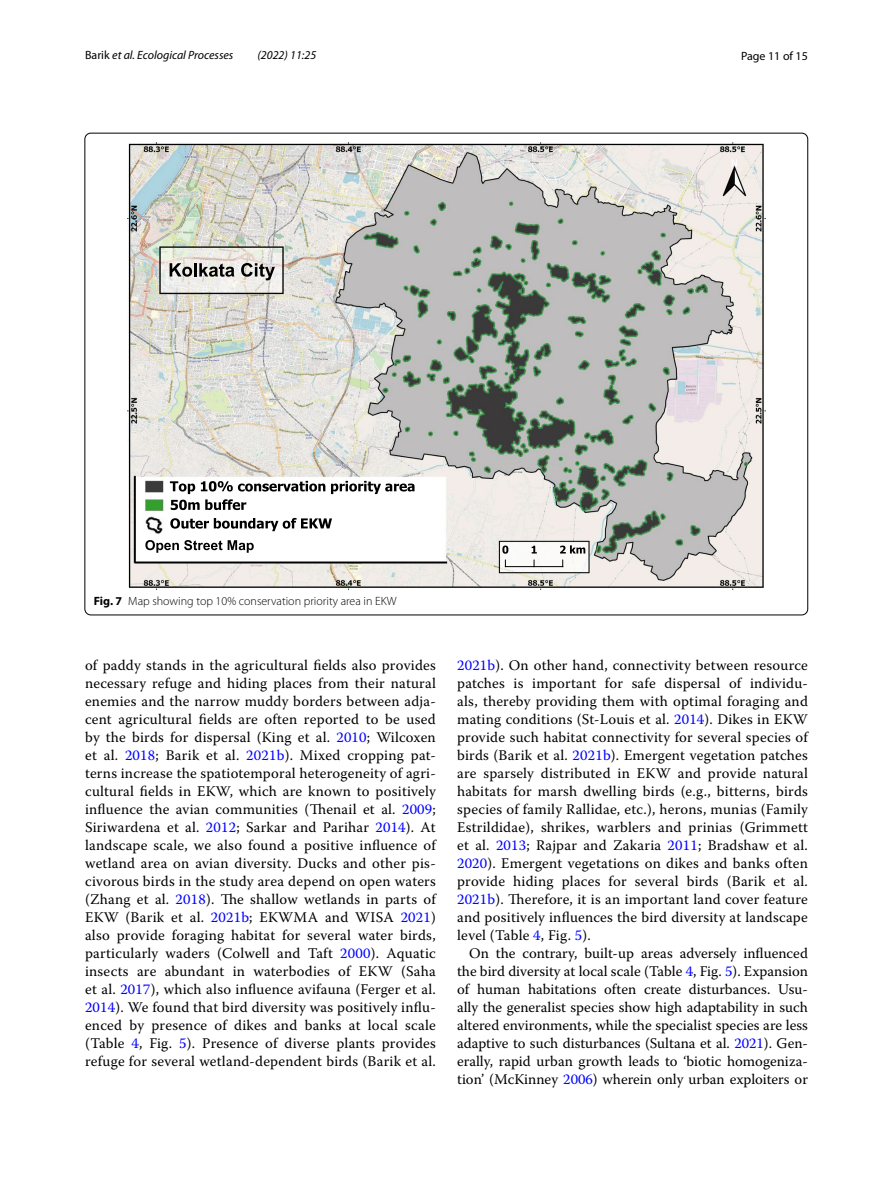
<style>
.page{position:relative;width:893px;height:1187px;background:#fff}
.page>*{position:absolute;margin:0;border:0;box-sizing:border-box;transform-origin:0 0}
.t1{font:14.7px/18px "Warnock Pro";letter-spacing:.015em;color:#000;text-align:justify}
.t2{font:300 12px "Myriad Pro";color:#000}
.t3{font:italic 12px "Myriad Pro";color:#000}
.t4{font:12px "Myriad Pro";color:#000}
.s1{font-style:normal}
.s2{font-weight:700}
.s3{color:#00f}
</style>
<div class="page">
<svg style="left:129px;top:144px;width:635px;height:443px;background:#cacac5"></svg>
<hr style="left:505px;top:566px;width:58px;height:1px;background:#000">
<svg style="left:502px;top:545px;width:6px;height:8px"></svg>
<svg style="left:532px;top:545px;width:5px;height:8px"></svg>
<svg style="left:560px;top:545px;width:25px;height:8px"></svg>
<svg style="left:170px;top:263px;width:64px;height:14px"></svg>
<svg style="left:241px;top:263px;width:34px;height:17px"></svg>
<svg style="left:331px;top:481px;width:83px;height:13px"></svg>
<svg style="left:170px;top:481px;width:155px;height:29px"></svg>
<svg style="left:170px;top:518px;width:162px;height:13px"></svg>
<svg style="left:145px;top:540px;width:109px;height:12px"></svg>
<p class="t3" style="left:85px;top:48px;width:150px"><span class="s1">Barik</span> et al. Ecological Processes</p>
<p class="t3" style="left:257px;top:48px;width:60px">(2022) 11:25</p>
<p class="t4" style="left:741px;top:48px;width:68px">Page 11 of 15</p>
<p class="t2" style="left:94px;top:594px;width:304px"><span class="s2">Fig. 7</span> Map showing top 10% conservation priority area in EKW</p>
<p class="t1" style="left:85px;top:655px;width:352px">of paddy stands in the agricultural fields also provides necessary refuge and hiding places from their natural enemies and the narrow muddy borders between adja&shy;cent agricultural fields are often reported to be used by the birds for dispersal (King et al. <span class="s3">2010</span>; Wilcoxen et al. <span class="s3">2018</span>; Barik et al. <span class="s3">2021b</span>). Mixed cropping pat&shy;terns increase the spatiotemporal heterogeneity of agri&shy;cultural fields in EKW, which are known to positively influence the avian communities (Thenail et al. <span class="s3">2009</span>; Siriwardena et al. <span class="s3">2012</span>; Sarkar and Parihar <span class="s3">2014</span>). At landscape scale, we also found a positive influence of wetland area on avian diversity. Ducks and other pis&shy;civorous birds in the study area depend on open waters (Zhang et al. <span class="s3">2018</span>). The shallow wetlands in parts of EKW (Barik et al. <span class="s3">2021b</span>; EKWMA and WISA <span class="s3">2021</span>) also provide foraging habitat for several water birds, particularly waders (Colwell and Taft <span class="s3">2000</span>). Aquatic insects are abundant in waterbodies of EKW (Saha et al. <span class="s3">2017</span>), which also influence avifauna (Ferger et al.<br><span class="s3">2014</span>). We found that bird diversity was positively influ&shy;enced by presence of dikes and banks at local scale (Table <span class="s3">4</span>, Fig. <span class="s3">5</span>). Presence of diverse plants provides refuge for several wetland-dependent birds (Barik et al.</p>
<p class="t1" style="left:457px;top:655px;width:352px"><span class="s3">2021b</span>). On other hand, connectivity between resource patches is important for safe dispersal of individu&shy;als, thereby providing them with optimal foraging and mating conditions (St-Louis et al. <span class="s3">2014</span>). Dikes in EKW provide such habitat connectivity for several species of birds (Barik et al. <span class="s3">2021b</span>). Emergent vegetation patches are sparsely distributed in EKW and provide natural habitats for marsh dwelling birds (e.g., bitterns, birds species of family Rallidae, etc.), herons, munias (Family Estrildidae), shrikes, warblers and prinias (Grimmett et al. <span class="s3">2013</span>; Rajpar and Zakaria <span class="s3">2011</span>; Bradshaw et al.<br><span class="s3">2020</span>). Emergent vegetations on dikes and banks often provide hiding places for several birds (Barik et al.<br><span class="s3">2021b</span>). Therefore, it is an important land cover feature and positively influences the bird diversity at landscape level (Table <span class="s3">4</span>, Fig. <span class="s3">5</span>).</p>
<p class="t1" style="left:457px;top:943px;width:352px;text-indent:12px">On the contrary, built-up areas adversely influenced the bird diversity at local scale (Table <span class="s3">4</span>, Fig. <span class="s3">5</span>). Expansion of human habitations often create disturbances. Usu&shy;ally the generalist species show high adaptability in such altered environments, while the specialist species are less adaptive to such disturbances (Sultana et al. <span class="s3">2021</span>). Gen&shy;erally, rapid urban growth leads to ‘biotic homogeniza&shy;tion’ (McKinney <span class="s3">2006</span>) wherein only urban exploiters or</p>
</div>
